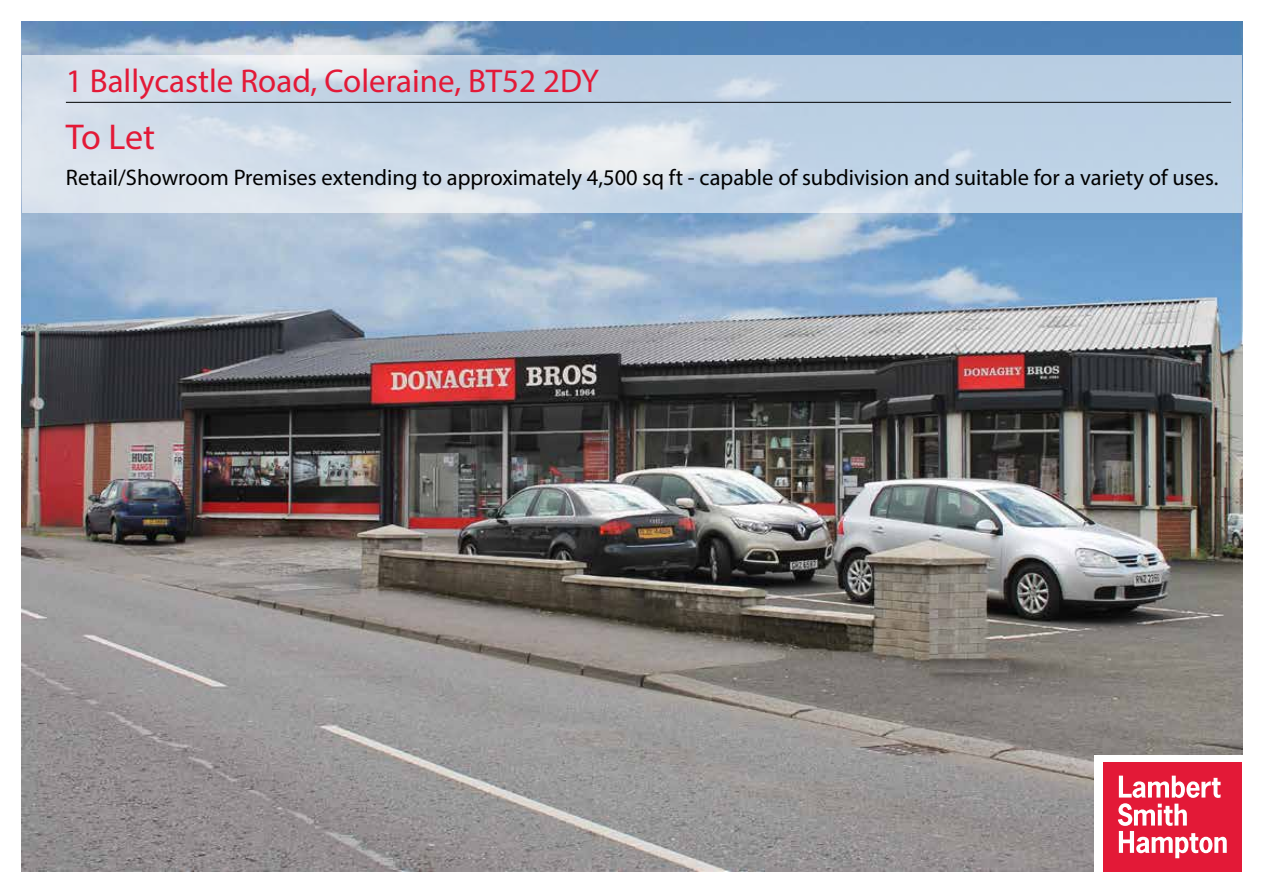
<style>
.page{position:relative;width:1263px;height:893px;background:#fff}
.page>*{position:absolute;margin:0;border:0;box-sizing:border-box;transform-origin:0 0}
.t1{font:36px "Myriad Pro";color:#e31937}
.t2{font:33px "Myriad Pro";color:#e31937}
.t3{font:22.5px "Myriad Pro";color:#000}
</style>
<div class="page">
<img style="left:22px;top:21px;width:1220px;height:851px">
<div style="left:1093px;top:755px;width:149px;height:117px;background:#fff"></div>
<div style="left:1103px;top:762px;width:139px;height:110px;background:#e31937"></div>
<svg style="left:1118px;top:776px;width:109px;height:82px"></svg>
<svg style="left:22px;top:55px;width:1220px;height:158px;background:#c8d7e7"></svg>
<hr style="left:66px;top:102px;width:1165px;height:1px;background:#000">
<h2 class="t2" style="left:66px;top:60px;width:534px">1 Ballycastle Road, Coleraine, BT52 2DY</h2>
<h1 class="t1" style="left:66px;top:114px;width:91px">To Let</h1>
<p class="t3" style="left:66px;top:163px;width:1154px">Retail/Showroom Premises extending to approximately 4,500 sq ft - capable of subdivision and suitable for a variety of uses.</p>
</div>
